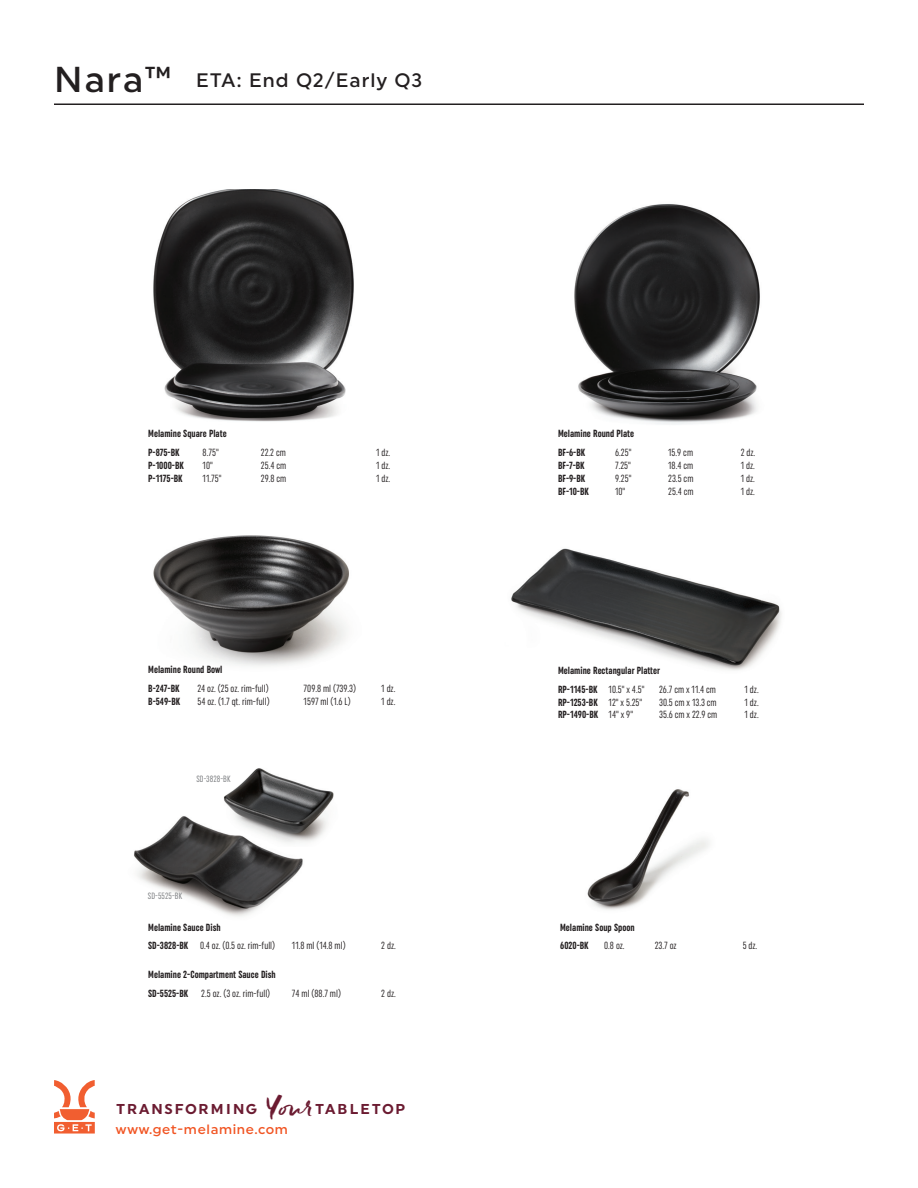
<style>
.page{position:relative;width:918px;height:1188px;background:#fff}
.page>*{position:absolute;margin:0;border:0;box-sizing:border-box;transform-origin:0 0}
.t1{font:500 36px "Uniform";color:#231f20}
.t2{font:27.6px "Freeland";color:#6b1b31}
.t3{font:500 19.5px "Uniform";letter-spacing:.055em;color:#231f20}
.t4{font:700 14.25px "Uniform";letter-spacing:.13em;color:#6b1b31}
.t5{font:500 13.5px "Uniform";letter-spacing:.05em;color:#f15422}
.t6{font:extra-condensed 10.35px "Uniform";color:#231f20}
.t7{font:700 extra-condensed 10.35px "Uniform";color:#231f20}
.t8{font:extra-condensed 9px "Uniform";letter-spacing:.01em;color:#76787b}
.s1{font-weight:700}
.s2{font-weight:400}
</style>
<div class="page">
<img style="left:153px;top:189px;width:201px;height:233px">
<img style="left:574px;top:204px;width:186px;height:221px">
<img style="left:587px;top:789px;width:122px;height:121px">
<img style="left:511px;top:548px;width:271px;height:123px">
<img style="left:153px;top:535px;width:196px;height:131px">
<img style="left:224px;top:768px;width:110px;height:73px">
<img style="left:134px;top:807px;width:178px;height:109px">
<svg style="left:54px;top:1080px;width:41px;height:54px"></svg>
<hr style="left:54px;top:104px;width:810px;height:1px;background:#231f20">
<p class="t1" style="left:54px;top:58px;width:119px">Nara™</p>
<p class="t3" style="left:196px;top:69px;width:228px">ETA: End Q2/Early Q3</p>
<p class="t7" style="left:148px;top:428px;width:80px">Melamine Square Plate</p>
<p class="t7" style="left:148px;top:447px;width:33px">P-875-BK</p>
<p class="t6" style="left:203px;top:447px;width:18px">8.75"</p>
<p class="t6" style="left:261px;top:447px;width:27px">22.2 cm</p>
<p class="t6" style="left:376px;top:447px;width:16px">1 dz.</p>
<p class="t7" style="left:148px;top:460px;width:37px">P-1000-BK</p>
<p class="t6" style="left:203px;top:460px;width:12px">10"</p>
<p class="t6" style="left:261px;top:460px;width:27px">25.4 cm</p>
<p class="t6" style="left:376px;top:460px;width:16px">1 dz.</p>
<p class="t7" style="left:148px;top:473px;width:36px">P-1175-BK</p>
<p class="t6" style="left:203px;top:473px;width:20px">11.75"</p>
<p class="t6" style="left:261px;top:473px;width:27px">29.8 cm</p>
<p class="t6" style="left:376px;top:473px;width:16px">1 dz.</p>
<p class="t7" style="left:148px;top:663px;width:76px">Melamine Round Bowl</p>
<p class="t7" style="left:148px;top:682px;width:33px">B-247-BK</p>
<p class="t6" style="left:197px;top:682px;width:73px">24 oz. (25 oz. rim-full)</p>
<p class="t6" style="left:304px;top:682px;width:54px">709.8 ml (739.3)</p>
<p class="t6" style="left:381px;top:682px;width:16px">1 dz.</p>
<p class="t7" style="left:148px;top:695px;width:34px">B-549-BK</p>
<p class="t6" style="left:197px;top:695px;width:74px">54 oz. (1.7 qt. rim-full)</p>
<p class="t6" style="left:304px;top:695px;width:49px">1597 ml (1.6 L)</p>
<p class="t6" style="left:381px;top:695px;width:16px">1 dz.</p>
<p class="t8" style="left:196px;top:773px;width:36px">SD-3828-BK</p>
<p class="t8" style="left:148px;top:891px;width:36px">SD-5525-BK</p>
<p class="t7" style="left:148px;top:921px;width:74px">Melamine Sauce Dish</p>
<p class="t6" style="left:148px;top:940px;width:128px"><span class="s1">SD-3828-BK</span> 0.4 oz. (0.5 oz. rim-full)</p>
<p class="t6" style="left:292px;top:940px;width:55px">11.8 ml (14.8 ml)</p>
<p class="t6" style="left:381px;top:940px;width:16px">2 dz.</p>
<p class="t7" style="left:148px;top:969px;width:129px">Melamine 2-Compartment Sauce Dish</p>
<p class="t7" style="left:148px;top:988px;width:42px">SD-5525-BK</p>
<p class="t6" style="left:201px;top:988px;width:70px">2.5 oz. (3 oz. rim-full)</p>
<p class="t6" style="left:292px;top:988px;width:50px">74 ml (88.7 ml)</p>
<p class="t6" style="left:381px;top:988px;width:16px">2 dz.</p>
<p class="t2" style="left:264px;top:1090px;width:50px;rotate:-3deg">You r</p>
<p class="t5" style="left:116px;top:1121px;width:174px">www.get-melamine.com</p>
<p class="t4" style="left:116px;top:1100px;width:143px">TRANSFORMING</p>
<p class="t4" style="left:315px;top:1100px;width:92px">TABLETOP</p>
<p class="t7" style="left:558px;top:428px;width:78px">Melamine Round Plate</p>
<p class="t7" style="left:558px;top:447px;width:29px">BF-6-BK</p>
<p class="t6" style="left:615px;top:447px;width:18px">6.25"</p>
<p class="t6" style="left:668px;top:447px;width:26px">15.9 cm</p>
<p class="t6" style="left:741px;top:447px;width:16px">2 dz.</p>
<p class="t7" style="left:558px;top:460px;width:28px">BF-7-BK</p>
<p class="t6" style="left:615px;top:460px;width:17px">7.25"</p>
<p class="t6" style="left:668px;top:460px;width:27px">18.4 cm</p>
<p class="t6" style="left:741px;top:460px;width:16px">1 dz.</p>
<p class="t7" style="left:558px;top:473px;width:29px">BF-9-BK</p>
<p class="t6" style="left:615px;top:473px;width:18px">9.25"</p>
<p class="t6" style="left:668px;top:473px;width:27px">23.5 cm</p>
<p class="t6" style="left:741px;top:473px;width:16px">1 dz.</p>
<p class="t7" style="left:558px;top:486px;width:32px">BF-10-BK</p>
<p class="t6" style="left:615px;top:485px;width:12px">10"</p>
<p class="t6" style="left:668px;top:485px;width:27px">25.4 cm</p>
<p class="t6" style="left:741px;top:485px;width:16px">1 dz.</p>
<p class="t7" style="left:558px;top:664px;width:103px">Melamine Rectangular Platter</p>
<p class="t7" style="left:558px;top:683px;width:88px">RP-1145-BK <span class="s2">10.5" x 4.5"</span></p>
<p class="t6" style="left:659px;top:683px;width:58px">26.7 cm x 11.4 cm</p>
<p class="t6" style="left:745px;top:683px;width:16px">1 dz.</p>
<p class="t7" style="left:558px;top:696px;width:86px">RP-1253-BK <span class="s2">12" x 5.25"</span></p>
<p class="t6" style="left:659px;top:696px;width:59px">30.5 cm x 13.3 cm</p>
<p class="t6" style="left:745px;top:696px;width:16px">1 dz.</p>
<p class="t7" style="left:558px;top:709px;width:76px">RP-1490-BK <span class="s2">14" x 9"</span></p>
<p class="t6" style="left:659px;top:709px;width:60px">35.6 cm x 22.9 cm</p>
<p class="t6" style="left:745px;top:709px;width:16px">1 dz.</p>
<p class="t7" style="left:560px;top:921px;width:76px">Melamine Soup Spoon</p>
<p class="t7" style="left:560px;top:940px;width:30px">6020-BK</p>
<p class="t6" style="left:604px;top:940px;width:22px">0.8 oz.</p>
<p class="t6" style="left:655px;top:940px;width:24px">23.7 oz</p>
<p class="t6" style="left:743px;top:940px;width:16px">5 dz.</p>
</div>
